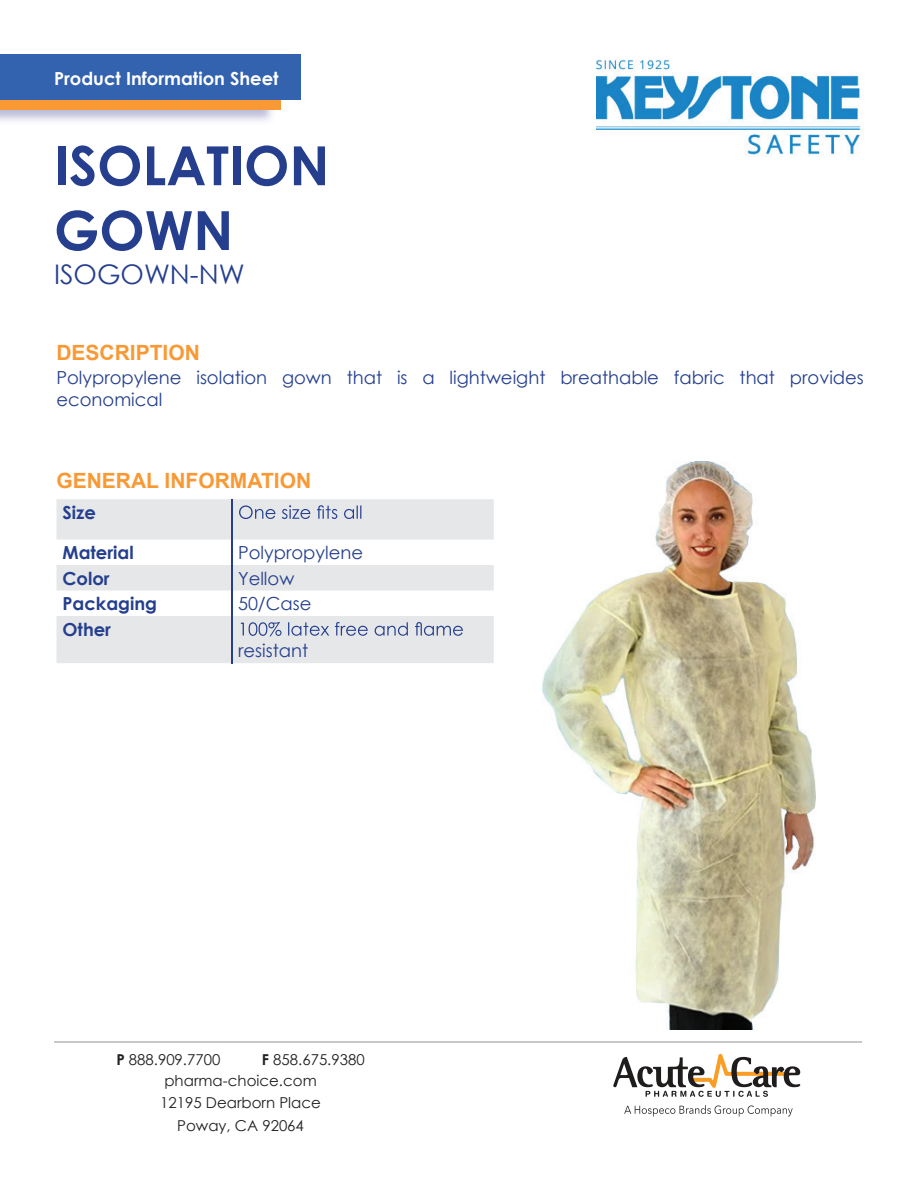
<style>
.page{position:relative;width:918px;height:1188px;background:#fff}
.page>*{position:absolute;margin:0;border:0;box-sizing:border-box;transform-origin:0 0}
.t1{font:700 54px/64.8px "Century Gothic";color:#253f8e}
.t2{font:27px "Century Gothic";color:#253f8e}
.t3{font:700 21px "Arial";color:#f89936}
.t4{font:18px/21.6px "Century Gothic";color:#253f8e}
.t5{font:700 18px "Century Gothic";color:#253f8e}
.t6{font:700 18px "Century Gothic";color:#fff}
.t7{font:15px/21px "Century Gothic";color:#231f20}
.s1{font-weight:700}
</style>
<div class="page">
<div style="left:0;top:67px;width:281px;height:43px;background:#f89936"></div>
<div style="left:0;top:54px;width:300px;height:45px;background:#3362ae"></div>
<svg style="left:56px;top:499px;width:438px;height:164px;fill:#e6e7e9"></svg>
<hr style="left:231px;top:499px;width:2px;height:41px;background:#253f8e">
<hr style="left:231px;top:540px;width:2px;height:25px;background:#253f8e">
<hr style="left:231px;top:565px;width:2px;height:26px;background:#253f8e">
<hr style="left:231px;top:591px;width:2px;height:25px;background:#253f8e">
<hr style="left:231px;top:616px;width:2px;height:47px;background:#253f8e">
<svg style="left:239px;top:505px;width:122px;height:14px;background:#bcc2d5"></svg>
<svg style="left:241px;top:622px;width:222px;height:14px;background:#bbc1d4"></svg>
<img style="left:596px;top:60px;width:265px;height:95px">
<img style="left:542px;top:461px;width:274px;height:568px">
<hr style="left:54px;top:1042px;width:808px;height:1px;background:#c7c8ca">
<svg style="left:624px;top:1105px;width:169px;height:11px"></svg>
<svg style="left:613px;top:1054px;width:187px;height:43px"></svg>
<p class="t6" style="left:54px;top:65px;width:226px">Product Information Sheet</p>
<h1 class="t1" style="left:54px;top:131px;width:277px">ISOLATION<br>GOWN</h1>
<h2 class="t2" style="left:54px;top:255px;width:192px">ISOGOWN-NW</h2>
<p class="t3" style="left:56px;top:337px;width:145px">DESCRIPTION</p>
<p class="t4" style="left:56px;top:367px;width:809px">Polypropylene isolation gown that is a lightweight breathable fabric that provides economical</p>
<p class="t3" style="left:56px;top:465px;width:256px">GENERAL INFORMATION</p>
<p class="t5" style="left:62px;top:499px;width:35px">Size</p>
<p class="t5" style="left:62px;top:539px;width:73px">Material</p>
<p class="t4" style="left:238px;top:541px;width:127px">Polypropylene</p>
<p class="t5" style="left:62px;top:564px;width:49px">Color</p>
<p class="t4" style="left:238px;top:567px;width:58px">Yellow</p>
<p class="t5" style="left:62px;top:590px;width:96px">Packaging</p>
<p class="t4" style="left:238px;top:592px;width:75px">50/Case</p>
<p class="t5" style="left:62px;top:615px;width:50px">Other</p>
<p class="t4" style="left:238px;top:640px;width:72px">resistant</p>
<p class="t7" style="left:116px;top:1049px;width:105px"><span class="s1">P</span> 888.909.7700</p>
<p class="t7" style="left:164px;top:1049px;width:202px;text-indent:98px"><span class="s1">F</span> 858.675.9380 pharma-choice.com</p>
<p class="t7" style="left:160px;top:1091px;width:162px;line-height:22.5px;text-align:center">12195 Dearborn Place<br>Poway, CA 92064</p>
</div>
